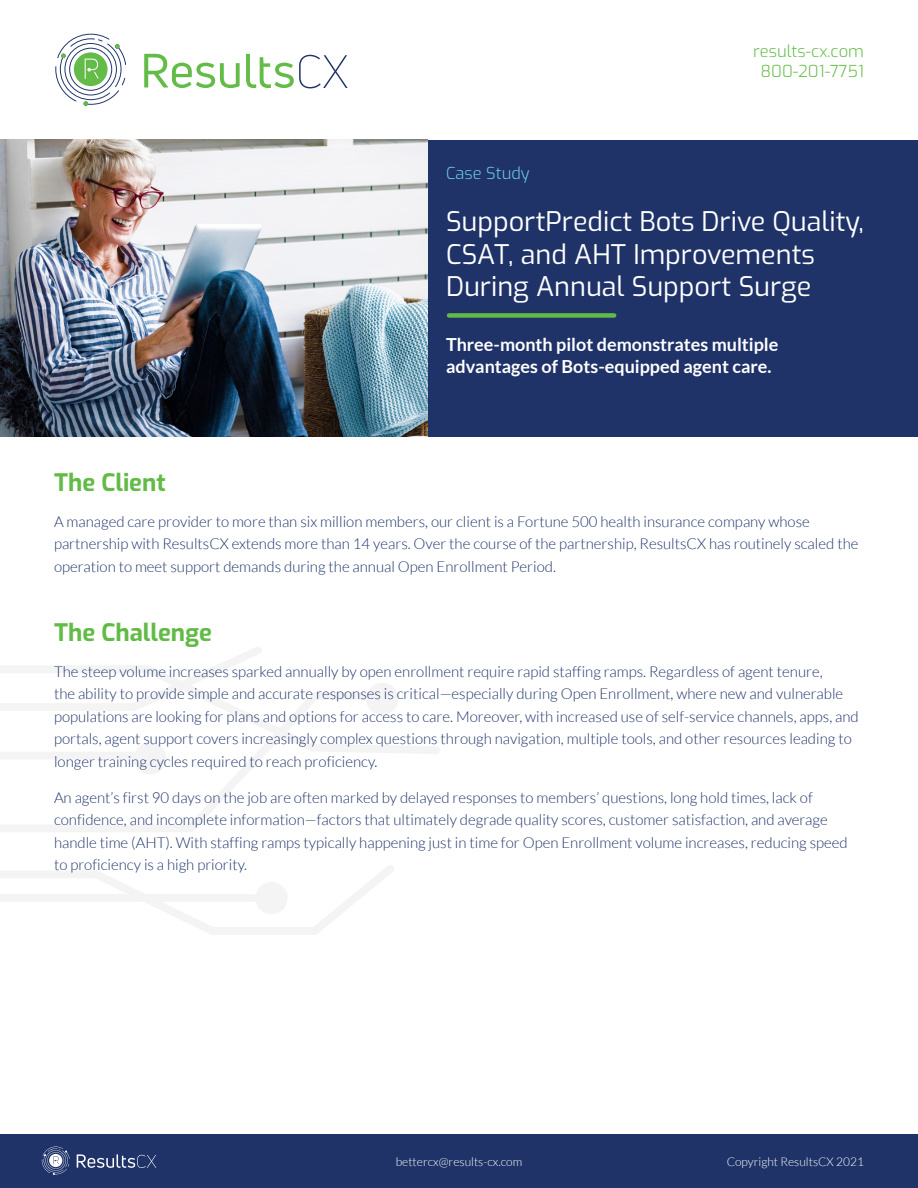
<style>
.page{position:relative;width:918px;height:1188px;background:#fff}
.page>*{position:absolute;margin:0;border:0;box-sizing:border-box;transform-origin:0 0}
.t1{font:100 27px/32.4px "Exo";color:#fff}
.t2{font:100 24px "Exo";color:#62bb47}
.t3{font:700 18px/21.6px "Lato";color:#fff}
.t4{font:100 16.5px "Exo";color:#62bb47}
.t5{font:100 16.5px "Exo";color:#6eceeb}
.t6{font:300 15px/22.5px "Lato";color:#1f3369}
.t7{font:300 12px "Lato";color:#fff}
</style>
<div class="page">
<svg style="left:0;top:760px;width:259px;height:72px"></svg>
<svg style="left:0;top:865px;width:394px;height:69px"></svg>
<div style="left:255px;top:882px;width:33px;height:32px;background:#f4f4f4;border-radius:50%"></div>
<div style="left:134px;top:742px;width:32px;height:32px;background:#f4f4f4;border-radius:50%"></div>
<svg style="left:0;top:647px;width:440px;height:113px"></svg>
<div style="left:0;top:140px;width:918px;height:297px;background:#1f3369"></div>
<svg style="left:144px;top:54px;width:204px;height:34px"></svg>
<svg style="left:55px;top:34px;width:71px;height:72px"></svg>
<img style="left:0;top:140px;width:428px;height:297px">
<div style="left:449px;top:313px;width:165px;height:5px;background:#62bb47"></div>
<div style="left:0;top:1134px;width:918px;height:54px;background:#1f3369"></div>
<svg style="left:77px;top:1154px;width:79px;height:14px"></svg>
<svg style="left:42px;top:1147px;width:28px;height:28px"></svg>
<p class="t4" style="left:753px;top:39px;width:112px">results-cx.com</p>
<p class="t4" style="left:760px;top:59px;width:105px">800-201-7751</p>
<p class="t5" style="left:446px;top:161px;width:85px">Case Study</p>
<p class="t1" style="left:446px;top:204px;width:419px">SupportPredict Bots Drive Quality,<br>CSAT, and AHT Improvements<br>During Annual Support Surge</p>
<p class="t3" style="left:446px;top:334px;width:334px">Three-month pilot demonstrates multiple advantages of Bots-equipped agent care.</p>
<p class="t2" style="left:54px;top:465px;width:113px">The Client</p>
<p class="t6" style="left:54px;top:510px;width:806px">A managed care provider to more than six million members, our client is a Fortune 500 health insurance company whose partnership with ResultsCX extends more than 14 years. Over the course of the partnership, ResultsCX has routinely scaled the operation to meet support demands during the annual Open Enrollment Period.</p>
<p class="t2" style="left:54px;top:615px;width:160px">The Challenge</p>
<p class="t6" style="left:54px;top:660px;width:806px">The steep volume increases sparked annually by open enrollment require rapid staffing ramps. Regardless of agent tenure,<br>the ability to provide simple and accurate responses is critical—especially during Open Enrollment, where new and vulnerable populations are looking for plans and options for access to care. Moreover, with increased use of self-service channels, apps, and portals, agent support covers increasingly complex questions through navigation, multiple tools, and other resources leading to longer training cycles required to reach proficiency.</p>
<p class="t6" style="left:54px;top:786px;width:795px">An agent’s first 90 days on the job are often marked by delayed responses to members’ questions, long hold times, lack of confidence, and incomplete information—factors that ultimately degrade quality scores, customer satisfaction, and average handle time (AHT). With staffing ramps typically happening just in time for Open Enrollment volume increases, reducing speed to proficiency is a high priority.</p>
<p class="t7" style="left:396px;top:1155px;width:128px">bettercx@results-cx.com</p>
<p class="t7" style="left:727px;top:1155px;width:139px">Copyright ResultsCX 2021</p>
</div>
